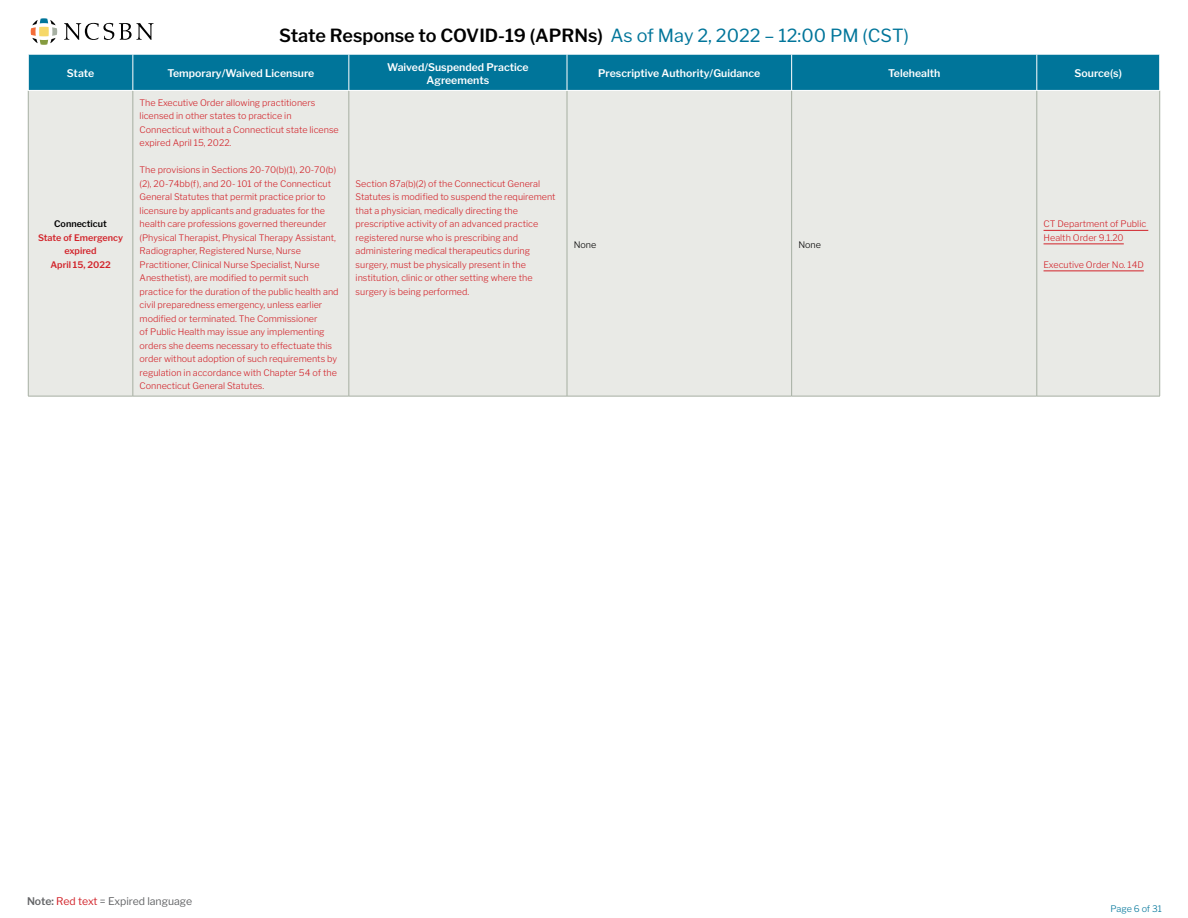
<style>
.page{position:relative;width:1188px;height:918px;background:#fff}
.page>*{position:absolute;margin:0;border:0;box-sizing:border-box;transform-origin:0 0}
.t1{font:600 18px "Libre Franklin";color:#000}
.t2{font:600 10.5px/12.6px "Libre Franklin";color:#fff;text-align:center}
.t3{font:10.5px "Libre Franklin";color:#636466}
.t4{font:300 9px/13.5px "Libre Franklin";color:#d2232a}
.t5{font:600 9px/13.5px "Libre Franklin";color:#d2232a;text-align:center}
.t6{font:600 9px "Libre Franklin";color:#000}
.t7{font:300 9px "Libre Franklin";color:#00759a}
.t8{font:300 9px "Libre Franklin";color:#000}
.s1{font-weight:400;color:#00759a}
.s2{font-weight:600}
.s3{color:#d2232a}
</style>
<div class="page">
<svg style="left:31px;top:18px;width:26px;height:27px"></svg>
<svg style="left:64px;top:23px;width:90px;height:17px"></svg>
<div style="left:29px;top:55px;width:1130px;height:35px;background:#00759a"></div>
<div style="left:29px;top:91px;width:1130px;height:305px;background:#e9eae6"></div>
<hr style="left:28px;top:91px;width:1px;height:305px;background:#a6afa2">
<hr style="left:133px;top:91px;width:1px;height:305px;background:#a6afa2">
<hr style="left:349px;top:91px;width:1px;height:305px;background:#a6afa2">
<hr style="left:567px;top:91px;width:1px;height:305px;background:#a6afa2">
<hr style="left:791px;top:91px;width:1px;height:305px;background:#a6afa2">
<hr style="left:1037px;top:91px;width:1px;height:305px;background:#a6afa2">
<hr style="left:1159px;top:91px;width:1px;height:305px;background:#a6afa2">
<hr style="left:28px;top:396px;width:105px;height:1px;background:#a6afa2">
<hr style="left:133px;top:396px;width:216px;height:1px;background:#a6afa2">
<hr style="left:349px;top:396px;width:218px;height:1px;background:#a6afa2">
<hr style="left:567px;top:396px;width:225px;height:1px;background:#a6afa2">
<hr style="left:792px;top:396px;width:245px;height:1px;background:#a6afa2">
<hr style="left:1037px;top:396px;width:123px;height:1px;background:#a6afa2">
<hr style="left:133px;top:54px;width:1px;height:36px;background:#fff">
<hr style="left:349px;top:54px;width:1px;height:36px;background:#fff">
<hr style="left:567px;top:54px;width:1px;height:36px;background:#fff">
<hr style="left:791px;top:54px;width:1px;height:36px;background:#fff">
<hr style="left:1037px;top:54px;width:1px;height:36px;background:#fff">
<hr style="left:1044px;top:230px;width:104px;height:1px;background:#d2232a">
<hr style="left:1044px;top:244px;width:80px;height:1px;background:#d2232a">
<hr style="left:1044px;top:271px;width:100px;height:1px;background:#d2232a">
<h1 class="t1" style="left:279px;top:24px;width:631px">State Response to COVID-19 (APRNs) <span class="s1">As of May 2, 2022 – 12:00 PM (CST)</span></h1>
<p class="t2" style="left:67px;top:67px;width:29px">State</p>
<p class="t2" style="left:167px;top:67px;width:148px">Temporary/Waived Licensure</p>
<p class="t2" style="left:387px;top:61px;width:143px">Waived/Suspended Practice<br>Agreements</p>
<p class="t2" style="left:598px;top:67px;width:164px">Prescriptive Authority/Guidance</p>
<p class="t2" style="left:888px;top:67px;width:54px">Telehealth</p>
<p class="t2" style="left:1075px;top:67px;width:49px">Source(s)</p>
<p class="t6" style="left:54px;top:219px;width:54px">Connecticut</p>
<p class="t5" style="left:38px;top:231px;width:86px">State of Emergency expired<br>April 15, 2022</p>
<p class="t4" style="left:140px;top:96px;width:201px">The Executive Order allowing practitioners licensed in other states to practice in Connecticut without a Connecticut state license expired April 15, 2022.</p>
<p class="t4" style="left:140px;top:163px;width:201px">The provisions in Sections 20-70(b)(1), 20-70(b) (2), 20-74bb(f), and 20- 101 of the Connecticut General Statutes that permit practice prior to licensure by applicants and graduates for the health care professions governed thereunder (Physical Therapist, Physical Therapy Assistant, Radiographer, Registered Nurse, Nurse Practitioner, Clinical Nurse Specialist, Nurse Anesthetist), are modified to permit such practice for the duration of the public health and civil preparedness emergency, unless earlier modified or terminated. The Commissioner<br>of Public Health may issue any implementing orders she deems necessary to effectuate this order without adoption of such requirements by regulation in accordance with Chapter 54 of the Connecticut General Statutes.</p>
<p class="t4" style="left:356px;top:177px;width:202px">Section 87a(b)(2) of the Connecticut General Statutes is modified to suspend the requirement that a physician, medically directing the prescriptive activity of an advanced practice registered nurse who is prescribing and administering medical therapeutics during surgery, must be physically present in the institution, clinic or other setting where the surgery is being performed.</p>
<p class="t8" style="left:574px;top:239px;width:24px">None</p>
<p class="t8" style="left:798px;top:239px;width:24px">None</p>
<p class="t3" style="left:27px;top:895px;width:167px"><span class="s2">Note:</span> <span class="s3">Red text</span> = Expired language</p>
<p class="t4" style="left:1044px;top:217px;width:104px">CT Department of Public<br>Health Order 9.1.20</p>
<p class="t4" style="left:1044px;top:258px;width:102px">Executive Order No. 14D</p>
<p class="t7" style="left:1110px;top:903px;width:53px">Page 6 of 31</p>
</div>
